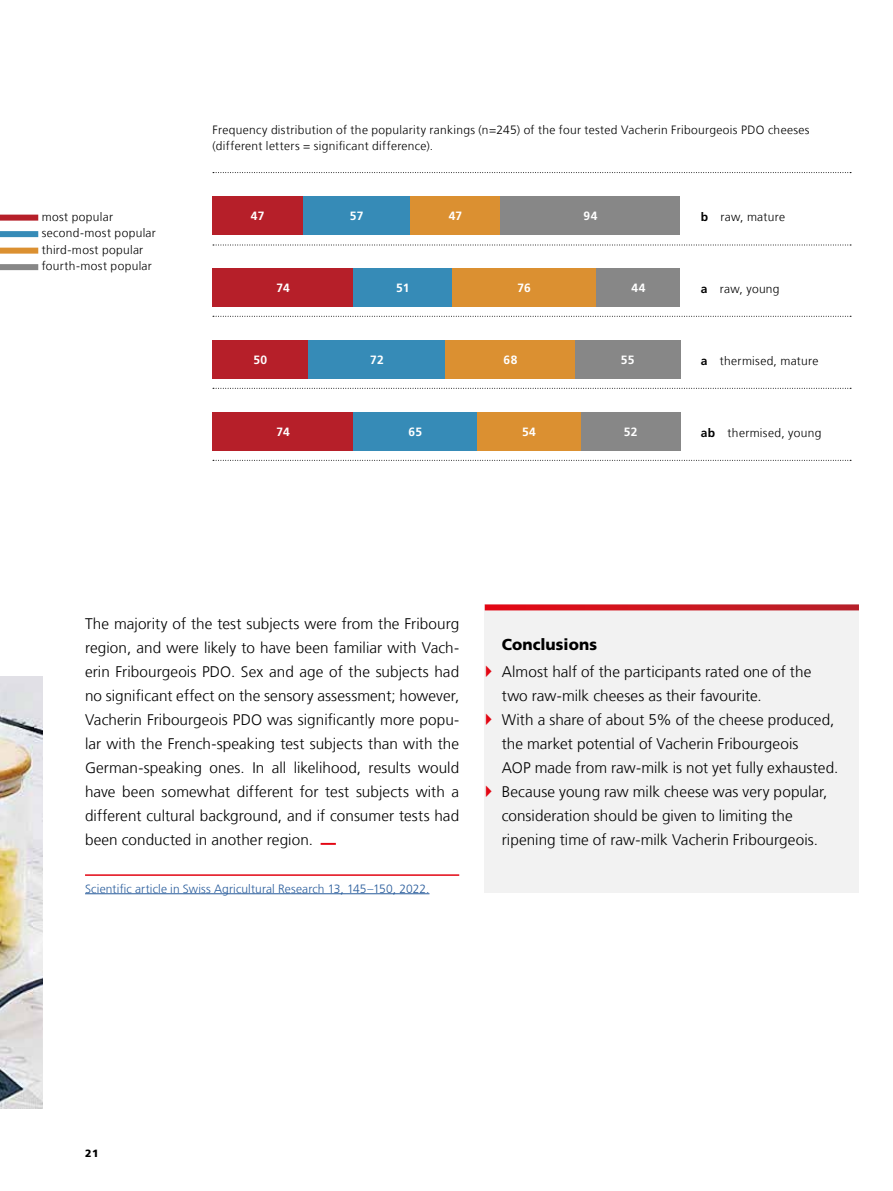
<style>
.page{position:relative;width:893px;height:1191px;background:#fff}
.page>*{position:absolute;margin:0;border:0;box-sizing:border-box;transform-origin:0 0}
.t1{font:900 15.9px "Frutiger LT Com";letter-spacing:.005em;color:#000}
.t2{font:300 15.3px/24px "Frutiger LT Com";letter-spacing:.005em;color:#000}
.t3{font:300 12px/16.5px "Frutiger LT Com";letter-spacing:.025em;color:#000}
.t4{font:300 12px "Frutiger LT Com";letter-spacing:.01em;color:#275b9b}
.t5{font:700 12px "Frutiger LT Com";letter-spacing:.03em;color:#fff}
.t6{font:900 10.5px "Frutiger LT Com";color:#000}
.s1{font-weight:700}
.s2{font-weight:900;color:#e30613}
</style>
<div class="page">
<hr style="left:85px;top:874px;width:374px;height:2px;background:#e30613">
<hr style="left:85px;top:893px;width:344px;height:1px;background:#275b9b">
<div style="left:485px;top:604px;width:374px;height:289px;background:#f2f2f2"></div>
<svg style="left:485px;top:604px;width:374px;height:6px;background:#cf252e"></svg>
<svg style="left:213px;top:245px;width:638px;height:1px"></svg>
<svg style="left:213px;top:172px;width:638px;height:1px"></svg>
<svg style="left:213px;top:316px;width:638px;height:1px"></svg>
<svg style="left:213px;top:388px;width:638px;height:1px"></svg>
<svg style="left:213px;top:460px;width:638px;height:1px"></svg>
<div style="left:213px;top:197px;width:90px;height:38px;background:#b61f29"></div>
<div style="left:303px;top:197px;width:107px;height:38px;background:#368bb7"></div>
<div style="left:410px;top:197px;width:90px;height:38px;background:#db9031"></div>
<div style="left:500px;top:197px;width:180px;height:38px;background:#878787"></div>
<div style="left:213px;top:341px;width:95px;height:38px;background:#b61f29"></div>
<div style="left:308px;top:341px;width:138px;height:38px;background:#368bb7"></div>
<div style="left:446px;top:341px;width:129px;height:38px;background:#db9031"></div>
<div style="left:575px;top:341px;width:105px;height:38px;background:#878787"></div>
<div style="left:213px;top:413px;width:141px;height:38px;background:#b61f29"></div>
<div style="left:354px;top:413px;width:123px;height:38px;background:#368bb7"></div>
<div style="left:477px;top:413px;width:104px;height:38px;background:#db9031"></div>
<div style="left:581px;top:413px;width:99px;height:38px;background:#878787"></div>
<div style="left:213px;top:269px;width:141px;height:38px;background:#b61f29"></div>
<div style="left:354px;top:269px;width:98px;height:38px;background:#368bb7"></div>
<div style="left:452px;top:269px;width:144px;height:38px;background:#db9031"></div>
<div style="left:596px;top:269px;width:84px;height:38px;background:#878787"></div>
<div style="left:0;top:215px;width:38px;height:6px;background:#b61f29"></div>
<div style="left:0;top:231px;width:38px;height:6px;background:#368bb7"></div>
<div style="left:0;top:248px;width:38px;height:6px;background:#db9031"></div>
<div style="left:0;top:264px;width:38px;height:6px;background:#878787"></div>
<img style="left:0;top:677px;width:43px;height:432px">
<p class="t3" style="left:42px;top:208px;width:116px">most popular second-most popular third-most popular fourth-most popular</p>
<p class="t3" style="left:213px;top:121px;width:598px">Frequency distribution of the popularity rankings (n=245) of the four tested Vacherin Fribourgeois PDO cheeses (different letters = significant difference).</p>
<p class="t5" style="left:251px;top:209px;width:15px">47</p>
<p class="t5" style="left:350px;top:209px;width:15px">57</p>
<p class="t5" style="left:449px;top:209px;width:15px">47</p>
<p class="t5" style="left:583px;top:209px;width:15px">94</p>
<p class="t3" style="left:701px;top:208px;width:86px"><span class="s1">b</span> raw, mature</p>
<p class="t5" style="left:277px;top:281px;width:15px">74</p>
<p class="t5" style="left:396px;top:281px;width:15px">51</p>
<p class="t5" style="left:517px;top:281px;width:15px">76</p>
<p class="t5" style="left:631px;top:281px;width:16px">44</p>
<p class="t3" style="left:701px;top:280px;width:80px"><span class="s1">a</span> raw, young</p>
<p class="t5" style="left:253px;top:353px;width:15px">50</p>
<p class="t5" style="left:370px;top:353px;width:15px">72</p>
<p class="t5" style="left:503px;top:353px;width:15px">68</p>
<p class="t5" style="left:621px;top:353px;width:15px">55</p>
<p class="t3" style="left:701px;top:352px;width:119px"><span class="s1">a</span> thermised, mature</p>
<p class="t5" style="left:277px;top:425px;width:15px">74</p>
<p class="t5" style="left:408px;top:425px;width:15px">65</p>
<p class="t5" style="left:522px;top:425px;width:15px">54</p>
<p class="t5" style="left:624px;top:425px;width:15px">52</p>
<p class="t3" style="left:701px;top:424px;width:122px"><span class="s1">ab</span> thermised, young</p>
<p class="t2" style="left:85px;top:611px;width:376px;text-align:justify">The majority of the test subjects were from the Fribourg region, and were likely to have been familiar with Vach&shy;erin Fribourgeois PDO. Sex and age of the subjects had no significant effect on the sensory assessment; however, Vacherin Fribourgeois PDO was significantly more popu&shy;lar with the French-speaking test subjects than with the German-speaking ones. In all likelihood, results would have been somewhat different for test subjects with a different cultural background, and if consumer tests had been conducted in another region. <span class="s2">—</span></p>
<p class="t4" style="left:85px;top:881px;width:346px">Scientific article in Swiss Agricultural Research 13, 145–150, 2022.</p>
<p class="t1" style="left:502px;top:634px;width:97px">Conclusions</p>
<p class="t2" style="left:502px;top:659px;width:338px">Almost half of the participants rated one of the two raw-milk cheeses as their favourite.<br>With a share of about 5% of the cheese produced, the market potential of Vacherin Fribourgeois<br>AOP made from raw-milk is not yet fully exhausted.<br>Because young raw milk cheese was very popular, consideration should be given to limiting the ripening time of raw-milk Vacherin Fribourgeois.</p>
<p class="t6" style="left:85px;top:1147px;width:15px">21</p>
</div>
